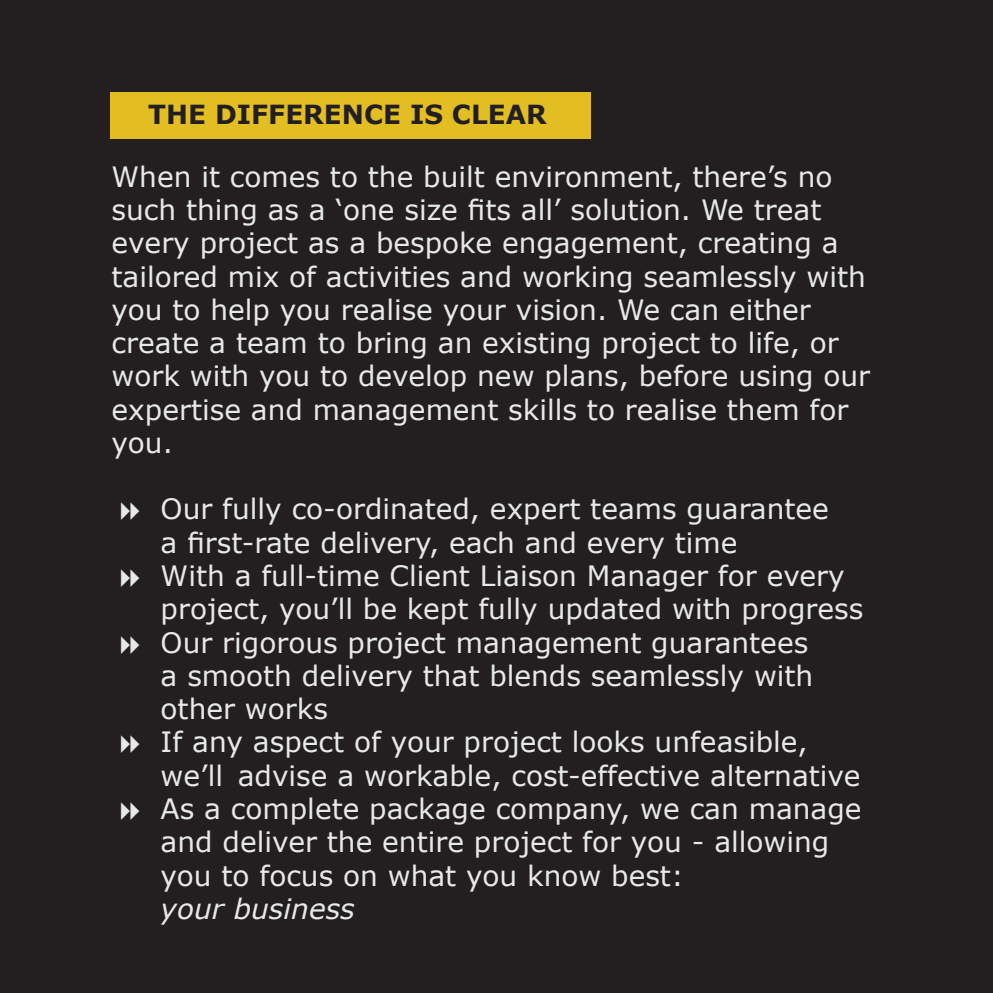
<style>
.page{position:relative;width:993px;height:993px;background:#fff}
.page>*{position:absolute;margin:0;border:0;box-sizing:border-box;transform-origin:0 0}
.t1{font:28px/33.2px "Verdana";color:#e6e8e9}
.t2{font:italic 28px "Verdana";color:#e6e8e9}
.t3{font:700 26.25px "Verdana";color:#231f20}
</style>
<div class="page">
<div style="left:0;top:0;width:992px;height:991px;background:#231f20"></div>
<div style="left:110px;top:92px;width:480px;height:47px;background:#e2be22"></div>
<p class="t3" style="left:148px;top:98px;width:400px">THE DIFFERENCE IS CLEAR</p>
<p class="t1" style="left:112px;top:160px;width:759px">When it comes to the built environment, there’s no such thing as a ‘one size fits all’ solution. We treat every project as a bespoke engagement, creating a tailored mix of activities and working seamlessly with you to help you realise your vision. We can either create a team to bring an existing project to life, or work with you to develop new plans, before using our expertise and management skills to realise them for you.</p>
<p class="t1" style="left:161px;top:493px;width:669px">Our fully co-ordinated, expert teams guarantee a first-rate delivery, each and every time</p>
<p class="t1" style="left:161px;top:559px;width:704px">With a full-time Client Liaison Manager for every project, you’ll be kept fully updated with progress</p>
<p class="t1" style="left:161px;top:626px;width:649px">Our rigorous project management guarantees</p>
<p class="t1" style="left:161px;top:659px;width:654px">a smooth delivery that blends seamlessly with other works</p>
<p class="t1" style="left:161px;top:725px;width:701px">If any aspect of your project looks unfeasible, we’ll advise a workable, cost-effective alternative</p>
<p class="t1" style="left:161px;top:792px;width:702px">As a complete package company, we can manage and deliver the entire project for you - allowing you to focus on what you know best:</p>
<p class="t2" style="left:161px;top:890px;width:196px">your business</p>
</div>
